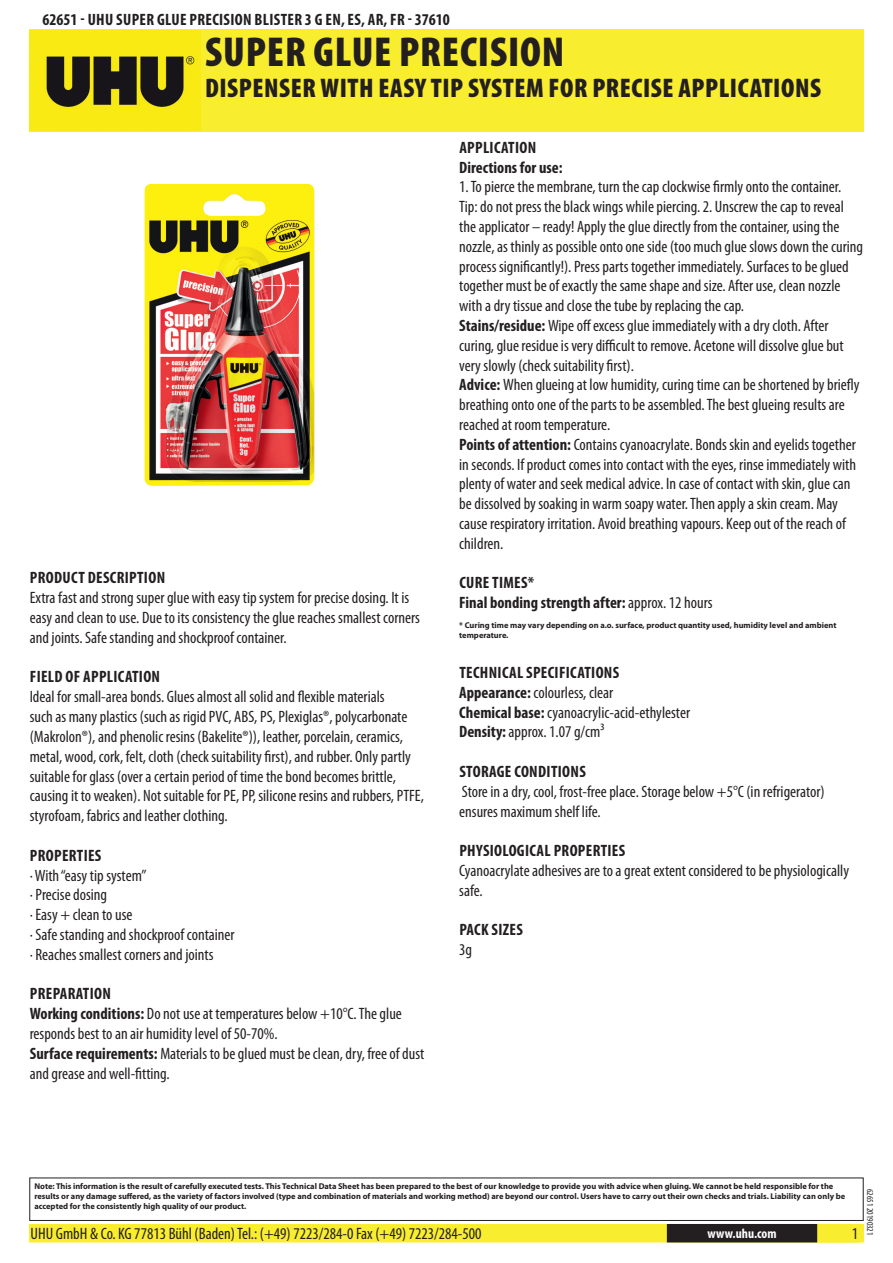
<style>
.page{position:relative;width:893px;height:1263px;background:#fff}
.page>*{position:absolute;margin:0;border:0;box-sizing:border-box;transform-origin:0 0}
.t1{font:900 condensed 42px "Myriad Pro";color:#231f20}
.t2{font:900 condensed 27px "Myriad Pro";letter-spacing:.02em;color:#231f20}
.t3{font:condensed 16.5px/19.8px "Myriad Pro";color:#231f20}
.t4{font:700 condensed 16.5px "Myriad Pro";letter-spacing:.02em;color:#231f20}
.t5{font:700 condensed 16.5px/19.8px "Myriad Pro";color:#231f20;text-align:center}
.t6{font:700 condensed 13.5px "Myriad Pro";color:#fff}
.t7{font:condensed 9px "Myriad Pro";color:#231f20}
.t8{font:700 8.4px/10.1px "Myriad Pro";color:#231f20}
.s1{font-weight:700}
.s2{font-weight:400}
</style>
<div class="page">
<div style="left:30px;top:1225px;width:833px;height:17px;background:#f8ed2e"></div>
<div style="left:29px;top:1224px;width:835px;height:18px;border:2px solid #f8ed2e"></div>
<div style="left:816px;top:1224px;width:44px;height:18px;border:2px solid #f8ed2e"></div>
<div style="left:668px;top:1225px;width:148px;height:17px;background:#231f20"></div>
<div style="left:667px;top:1224px;width:150px;height:18px;border:2px solid #231f20"></div>
<div style="left:29px;top:1177px;width:835px;height:44px;border:1px solid #231f20"></div>
<div style="left:30px;top:30px;width:834px;height:102px;background:#f8ed2e"></div>
<img style="left:30px;top:31px;width:171px;height:100px">
<img style="left:145px;top:184px;width:170px;height:302px">
<p class="t4" style="left:43px;top:9px;width:409px">62651 - UHU SUPER GLUE PRECISION Blister 3 g EN, ES, AR, FR - 37610</p>
<h1 class="t1" style="left:205px;top:25px;width:213px">SUPER GLUE PRECISION</h1>
<h2 class="t2" style="left:205px;top:70px;width:617px">DISPENSER WITH EASY TIP SYSTEM FOR PRECISE APPLICATIONS</h2>
<p class="t4" style="left:30px;top:568px;width:17px">Produc</p>
<p class="t4" style="left:78px;top:568px;width:18px">t descrip</p>
<p class="t4" style="left:137px;top:568px;width:15px">tion</p>
<p class="t3" style="left:30px;top:588px;width:392px">Extra fast and strong super glue with easy tip system for precise dosing. It is easy and clean to use. Due to its consistency the glue reaches smallest corners and joints. Safe standing and shockproof container.</p>
<p class="t4" style="left:30px;top:667px;width:14px">Field</p>
<p class="t4" style="left:66px;top:667px;width:26px">of applica</p>
<p class="t4" style="left:132px;top:667px;width:15px">tion</p>
<p class="t3" style="left:30px;top:687px;width:396px">Ideal for small-area bonds. Glues almost all solid and flexible materials<br>such as many plastics (such as rigid PVC, ABS, PS, Plexiglas®, polycarbonate (Makrolon®), and phenolic resins (Bakelite®)), leather, porcelain, ceramics, metal, wood, cork, felt, cloth (check suitability first), and rubber. Only partly suitable for glass (over a certain period of time the bond becomes brittle, causing it to weaken). Not suitable for PE, PP, silicone resins and rubbers, PTFE, styrofoam, fabrics and leather clothing.</p>
<p class="t4" style="left:30px;top:845px;width:17px">Proper</p>
<p class="t4" style="left:77px;top:845px;width:14px">ties</p>
<p class="t3" style="left:30px;top:865px;width:206px">· With “easy tip system”<br>· Precise dosing<br>· Easy + clean to use<br>· Safe standing and shockproof container · Reaches smallest corners and joints</p>
<p class="t4" style="left:30px;top:983px;width:17px">Prepara</p>
<p class="t3" style="left:30px;top:984px;width:396px;text-indent:53px"><span class="s1">tion<br>Working conditions:</span> Do not use at temperatures below +10°C. The glue responds best to an air humidity level of 50-70%.<br><span class="s1">Surface requirements:</span> Materials to be glued must be clean, dry, free of dust and grease and well-fitting.</p>
<p class="t5" style="left:459px;top:137px;width:105px">tion<br>Directions for use:</p>
<p class="t3" style="left:459px;top:177px;width:405px">1. To pierce the membrane, turn the cap clockwise firmly onto the container.<br>Tip: do not press the black wings while piercing. 2. Unscrew the cap to reveal the applicator – ready! Apply the glue directly from the container, using the nozzle, as thinly as possible onto one side (too much glue slows down the curing process significantly!). Press parts together immediately. Surfaces to be glued together must be of exactly the same shape and size. After use, clean nozzle with a dry tissue and close the tube by replacing the cap.<br><span class="s1">Stains/residue:</span> Wipe off excess glue immediately with a dry cloth. After curing, glue residue is very difficult to remove. Acetone will dissolve glue but very slowly (check suitability first).<br><span class="s1">Advice:</span> When glueing at low humidity, curing time can be shortened by briefly breathing onto one of the parts to be assembled. The best glueing results are reached at room temperature.<br><span class="s1">Points of attention:</span> Contains cyanoacrylate. Bonds skin and eyelids together in seconds. If product comes into contact with the eyes, rinse immediately with plenty of water and seek medical advice. In case of contact with skin, glue can be dissolved by soaking in warm soapy water. Then apply a skin cream. May cause respiratory irritation. Avoid breathing vapours. Keep out of the reach of children.</p>
<p class="t5" style="left:459px;top:573px;width:255px;text-align:left">Cure times*<br>Final bonding strength after: <span class="s2">approx. 12 hours</span></p>
<p class="t8" style="left:459px;top:620px;width:379px">* Curing time may vary depending on a.o. surface, product quantity used, humidity level and ambient temperature.</p>
<p class="t4" style="left:459px;top:662px;width:9px">Technical</p>
<p class="t4" style="left:526px;top:662px;width:8px">specifica</p>
<p class="t4" style="left:459px;top:137px;width:16px">Applica</p>
<p class="t3" style="left:459px;top:662px;width:232px;text-indent:125px"><span class="s1">tions<br>Appearance:</span> colourless, clear<br><span class="s1">Chemical base:</span> cyanoacrylic-acid-ethylester<br><span class="s1">Density:</span> approx. 1.07 g/cm³</p>
<p class="t4" style="left:459px;top:761px;width:22px">Storage</p>
<p class="t4" style="left:514px;top:761px;width:8px">condi</p>
<p class="t4" style="left:551px;top:761px;width:15px">tions</p>
<p class="t3" style="left:459px;top:781px;width:367px">Store in a dry, cool, frost-free place. Storage below +5°C (in refrigerator) ensures maximum shelf life.</p>
<p class="t4" style="left:459px;top:840px;width:32px">Physiological</p>
<p class="t4" style="left:554px;top:840px;width:9px">proper</p>
<p class="t4" style="left:601px;top:840px;width:14px">ties</p>
<p class="t3" style="left:459px;top:860px;width:391px">Cyanoacrylate adhesives are to a great extent considered to be physiologically safe.</p>
<p class="t4" style="left:459px;top:920px;width:58px">Pack sizes</p>
<p class="t3" style="left:459px;top:940px;width:14px">3g</p>
<p class="t8" style="left:34px;top:1181px;width:812px">Note: This information is the result of carefully executed tests. This Technical Data Sheet has been prepared to the best of our knowledge to provide you with advice when gluing. We cannot be held responsible for the results or any damage suffered, as the variety of factors involved (type and combination of materials and working method) are beyond our control. Users have to carry out their own checks and trials. Liability can only be accepted for the consistently high quality of our product.</p>
<p class="t3" style="left:31px;top:1224px;width:453px">UHU GmbH &amp; Co. KG 77813 Bühl (Baden) Tel.: (+49) 7223/284-0 Fax (+49) 7223/284-500</p>
<p class="t6" style="left:707px;top:1225px;width:71px">www.uhu.com</p>
<p class="t3" style="left:852px;top:1224px;width:8px">1</p>
<p class="t7" style="left:875px;top:1189px;width:48px;rotate:90deg">62651 20190321</p>
</div>
